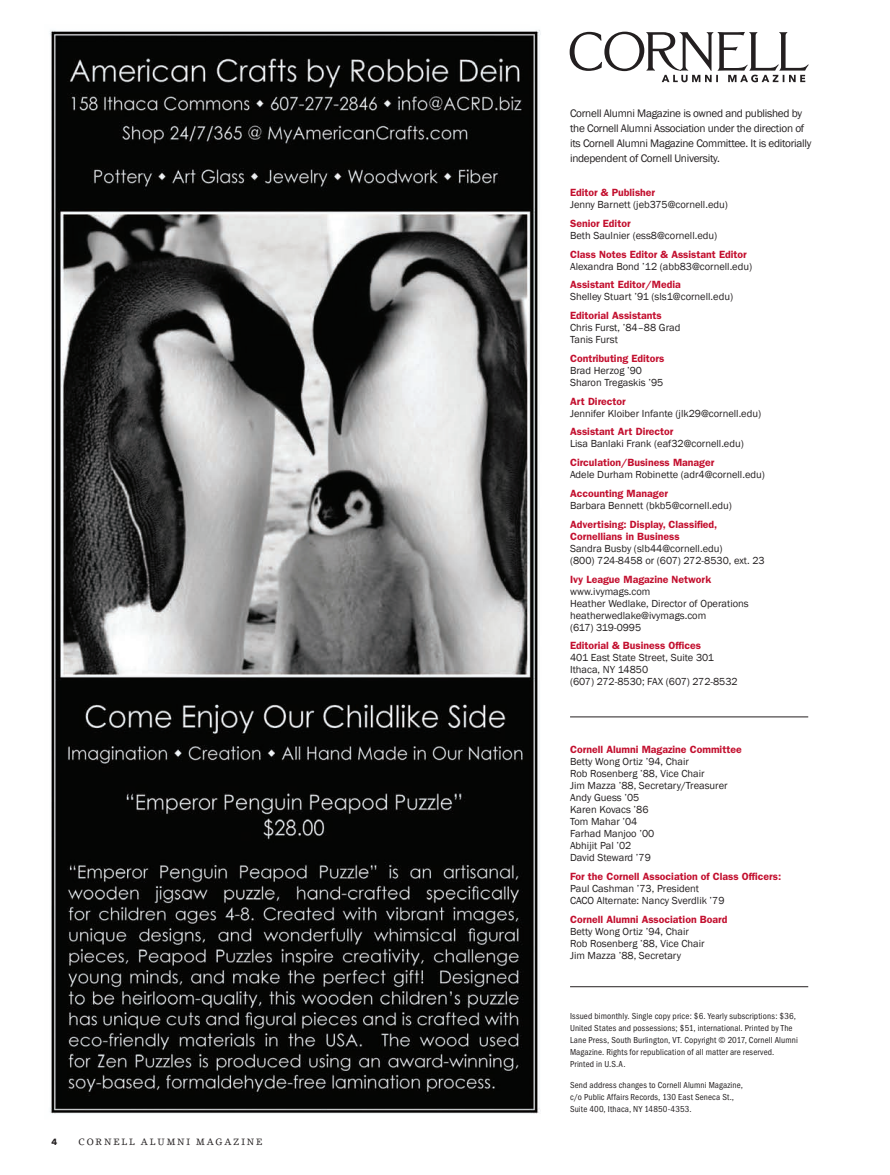
<style>
.page{position:relative;width:890px;height:1175px;background:#fff}
.page>*{position:absolute;margin:0;border:0;box-sizing:border-box;transform-origin:0 0}
.t1{font:11.25px/15px "Franklin Gothic";letter-spacing:-.025em;color:#231f20}
.t2{font:10.5px/12px "Franklin Gothic";color:#231f20}
.t3{font:600 10.5px/12px "Franklin Gothic";color:#c3102f}
.t4{font:condensed 9px/12px "Franklin Gothic";letter-spacing:.015em;color:#231f20}
.t5{font:9px "Lino Letter";letter-spacing:.2em;color:#231f20}
.t6{font:700 9px "Avenir Next";color:#231f20}
</style>
<div class="page">
<svg style="left:569px;top:32px;width:239px;height:50px"></svg>
<img style="left:49px;top:30px;width:492px;height:1084px">
<hr style="left:570px;top:716px;width:238px;height:1px;background:#231f20">
<hr style="left:570px;top:986px;width:238px;height:1px;background:#231f20">
<p class="t6" style="left:51px;top:1135px;width:7px">4</p>
<p class="t5" style="left:78px;top:1135px;width:185px">CORNELL ALUMNI MAGAZINE</p>
<p class="t1" style="left:570px;top:105px;width:243px">Cornell Alumni Magazine is owned and published by the Cornell Alumni Association under the dir ection of its Cornell Alumni Magazine Committee. It is editorially independent of Cornell University.</p>
<p class="t3" style="left:570px;top:186px;width:87px">Editor &amp; Publisher</p>
<p class="t2" style="left:570px;top:198px;width:159px">Jenny Barnett (jeb375@cornell.edu)</p>
<p class="t3" style="left:570px;top:217px;width:62px">Senior Editor</p>
<p class="t2" style="left:570px;top:229px;width:149px">Beth Saulnier (ess8@cornell.edu)</p>
<p class="t3" style="left:570px;top:248px;width:178px">Class Notes Editor &amp; Assistant Editor</p>
<p class="t2" style="left:570px;top:260px;width:184px">Alexandra Bond ’12 (abb83@cornell.edu)</p>
<p class="t3" style="left:570px;top:279px;width:112px">Assistant Editor/Media</p>
<p class="t2" style="left:570px;top:290px;width:165px">Shelley Stuart ’91 (sls1@cornell.edu)</p>
<p class="t3" style="left:570px;top:309px;width:93px">Editorial Assistants</p>
<p class="t2" style="left:570px;top:321px;width:112px">Chris Furst, ’84–88 Grad<br>Tanis Furst</p>
<p class="t3" style="left:570px;top:352px;width:96px">Contributing Editors</p>
<p class="t2" style="left:570px;top:364px;width:95px">Brad Herzog ’90<br>Sharon Tregaskis ’95</p>
<p class="t3" style="left:570px;top:395px;width:57px">Art Director</p>
<p class="t2" style="left:570px;top:407px;width:193px">Jennifer Kloiber Infante (jlk29@cornell.edu)</p>
<p class="t3" style="left:570px;top:426px;width:105px">Assistant Art Director</p>
<p class="t2" style="left:570px;top:438px;width:175px">Lisa Banlaki Frank (eaf32@cornell.edu)</p>
<p class="t3" style="left:570px;top:456px;width:146px">Circulation/Business Manager</p>
<p class="t2" style="left:570px;top:468px;width:196px">Adele Durham Robinette (adr4@cornell.edu)</p>
<p class="t3" style="left:570px;top:487px;width:99px">Accounting Manager</p>
<p class="t2" style="left:570px;top:499px;width:163px">Barbara Bennett (bkb5@cornell.edu)</p>
<p class="t3" style="left:570px;top:518px;width:149px">Advertising: Display, Classified,<br>Cornellians in Business</p>
<p class="t2" style="left:570px;top:542px;width:196px">Sandra Busby (slb44@cornell.edu)<br>(800) 724-8458 or (607) 272-8530, ext. 23</p>
<p class="t3" style="left:570px;top:573px;width:143px">Ivy League Magazine Network</p>
<p class="t2" style="left:570px;top:585px;width:180px">www.ivymags.com<br>Heather Wedlake, Director of Operations heatherwedlake@ivymags.com<br>(617) 319-0995</p>
<p class="t3" style="left:570px;top:639px;width:132px">Editorial &amp; Business Offices</p>
<p class="t2" style="left:570px;top:651px;width:169px">401 East State Street, Suite 301<br>Ithaca, NY 14850<br>(607) 272-8530; FAX (607) 272-8532</p>
<p class="t3" style="left:570px;top:743px;width:173px">Cornell Alumni Magazine Committee</p>
<p class="t2" style="left:570px;top:755px;width:159px">Betty Wong Ortiz ’94, Chair<br>Rob Rosenberg ’88, Vice Chair<br>Jim Mazza ’88, Secretary/Treasurer<br>Andy Guess ’05<br>Karen Kovacs ’86<br>Tom Mahar ’04<br>Farhad Manjoo ’00<br>Abhijit Pal ’02<br>David Steward ’79</p>
<p class="t3" style="left:570px;top:870px;width:213px">For the Cornell Association of Class Officers:</p>
<p class="t2" style="left:570px;top:882px;width:156px">Paul Cashman ’73, President<br>CACO Alternate: Nancy Sverdlik ’79</p>
<p class="t3" style="left:570px;top:913px;width:159px">Cornell Alumni Association Board</p>
<p class="t2" style="left:570px;top:925px;width:136px">Betty Wong Ortiz ’94, Chair<br>Rob Rosenberg ’88, Vice Chair<br>Jim Mazza ’88, Secretary</p>
<p class="t4" style="left:570px;top:1009px;width:229px">Issued bimonthly. Single copy price: $6. Yearly subscriptions: $36, United States and possessions; $51, international. Printed by The Lane Press, South Burling ton, VT. Copyright © 2017, Cornell Alumni Magazine. Rights for republication of all matter are reserved.<br>Printed in U.S.A.</p>
<p class="t4" style="left:570px;top:1078px;width:174px">Send address changes to Cornell Alumni Magazine, c/o Public Affairs Records, 130 East Seneca St.,<br>Suite 400, Ithaca, NY 14850-4353.</p>
</div>
